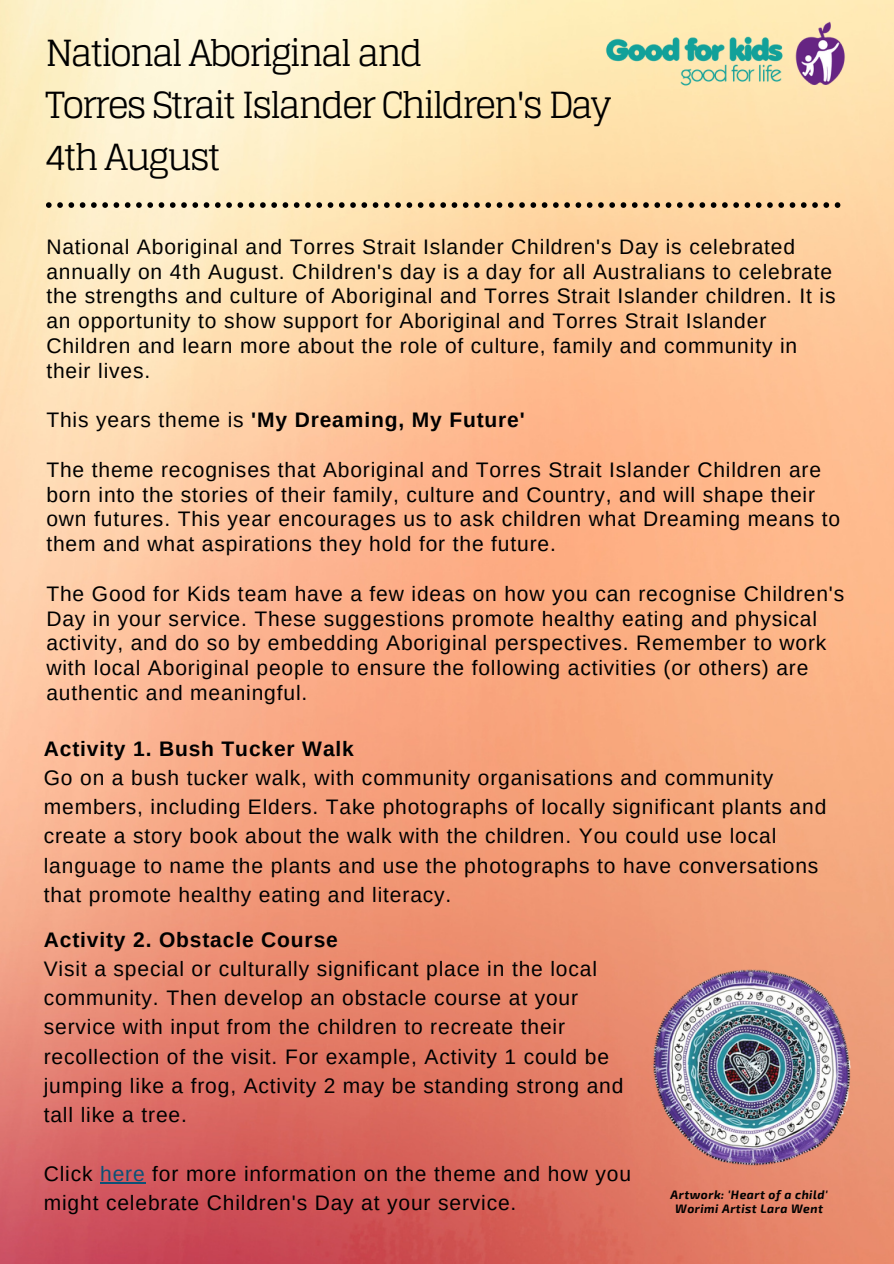
<style>
.page{position:relative;width:894px;height:1264px;background:#fff}
.page>*{position:absolute;margin:0;border:0;box-sizing:border-box;transform-origin:0 0}
.t1{font:36px/51.8px "Glegoo";letter-spacing:-.065em;color:#000}
.t2{font:21px/24.8px "Arimo";letter-spacing:.04em;color:#000}
.t3{font:700 21px "Arimo";letter-spacing:.04em;color:#000}
.t4{font:italic 700 12px/14px "Exo 2";letter-spacing:.04em;color:#000;text-align:center}
.s1{font-weight:400}
.s2{color:#0c5176}
</style>
<div class="page">
<img style="left:0;top:0;width:893px;height:1263px">
<svg style="left:46px;top:202px;width:794px;height:6px;background:#9f8d6f"></svg>
<img style="left:592px;top:16px;width:264px;height:81px">
<img style="left:642px;top:958px;width:213px;height:229px">
<hr style="left:100px;top:1181px;width:46px;height:2px;background:#0c5176">
<h1 class="t1" style="left:45px;top:28px;width:567px">National Aboriginal and<br>Torres Strait Islander Children's Day<br>4th August</h1>
<p class="t2" style="left:46px;top:234px;width:790px">National Aboriginal and Torres Strait Islander Children's Day is celebrated annually on 4th August. Children's day is a day for all Australians to celebrate the strengths and culture of Aboriginal and Torres Strait Islander children. It is an opportunity to show support for Aboriginal and Torres Strait Islander Children and learn more about the role of culture, family and community in their lives.</p>
<p class="t3" style="left:46px;top:408px;width:479px"><span class="s1">This years theme is</span> 'My Dreaming, My Future'</p>
<p class="t2" style="left:46px;top:457px;width:795px">The theme recognises that Aboriginal and Torres Strait Islander Children are born into the stories of their family, culture and Country, and will shape their own futures. This year encourages us to ask children what Dreaming means to them and what aspirations they hold for the future.</p>
<p class="t2" style="left:46px;top:581px;width:799px">The Good for Kids team have a few ideas on how you can recognise Children's Day in your service. These suggestions promote healthy eating and physical activity, and do so by embedding Aboriginal perspectives. Remember to work with local Aboriginal people to ensure the following activities (or others) are authentic and meaningful.</p>
<p class="t3" style="left:44px;top:736px;width:311px">Activity 1. Bush Tucker Walk</p>
<p class="t2" style="left:44px;top:763px;width:783px;line-height:29.2px">Go on a bush tucker walk, with community organisations and community members, including Elders. Take photographs of locally significant plants and create a story book about the walk with the children. You could use local language to name the plants and use the photographs to have conversations that promote healthy eating and literacy.</p>
<p class="t3" style="left:44px;top:927px;width:295px">Activity 2. Obstacle Course</p>
<p class="t2" style="left:44px;top:953px;width:581px;line-height:29.2px">Visit a special or culturally significant place in the local community. Then develop an obstacle course at your service with input from the children to recreate their recollection of the visit. For example, Activity 1 could be jumping like a frog, Activity 2 may be standing strong and tall like a tree.</p>
<p class="t2" style="left:44px;top:1158px;width:588px;line-height:29.2px">Click <span class="s2">here</span> for more information on the theme and how you might celebrate Children's Day at your service.</p>
<p class="t4" style="left:670px;top:1187px;width:158px">Artwork: 'Heart of a child'<br>Worimi Artist Lara Went</p>
</div>
